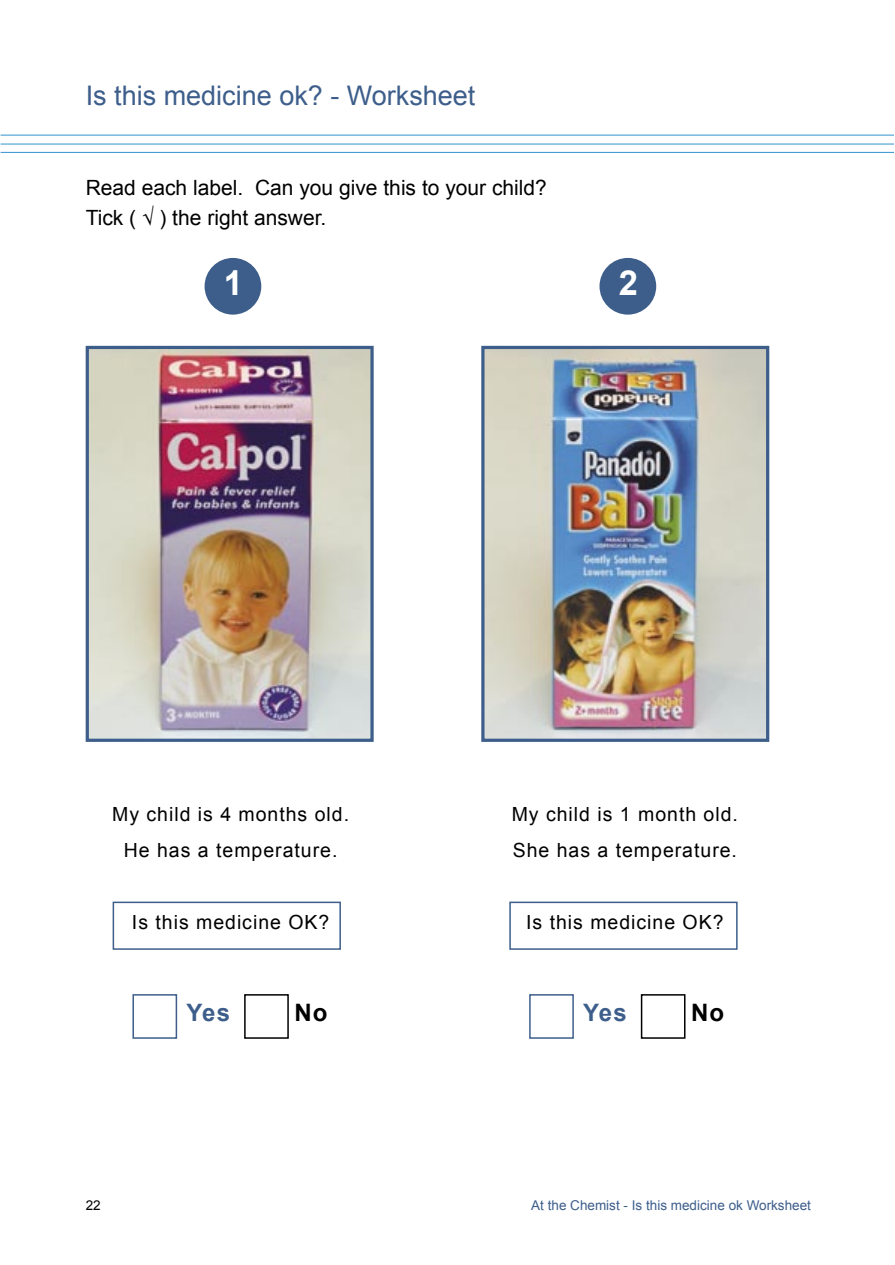
<style>
.page{position:relative;width:895px;height:1265px;background:#fff}
.page>*{position:absolute;margin:0;border:0;box-sizing:border-box;transform-origin:0 0}
.body_head_-_lesson_plan{font:700 34.5px "Arial";color:#fff}
.t1{font:27px "Arial";color:#3d5e8b}
.body_head_-_lesson_plan-2{font:700 24px "Arial";letter-spacing:.025em;color:#3d5e8b}
.body_head_-_lesson_plan-3{font:700 24px "Arial";color:#000}
._2{font:21px/30px "Arial";color:#000}
.body_head_-_lesson_plan-4{font:19.5px "Arial";letter-spacing:.05em;color:#000}
.t2{font:13.5px "Arial";color:#3d5e8b}
.t3{font:13.5px "Arial";color:#000}
</style>
<div class="page">
<hr style="left:1px;top:135px;width:893px;height:1px;background:#3394ce">
<hr style="left:1px;top:144px;width:893px;height:1px;background:#3394ce">
<hr style="left:1px;top:152px;width:893px;height:1px;background:#3394ce">
<img style="left:90px;top:350px;width:279px;height:388px">
<div style="left:86px;top:346px;width:287px;height:396px;border:3px solid #3d5e8b"></div>
<img style="left:485px;top:350px;width:280px;height:388px">
<div style="left:481px;top:346px;width:288px;height:396px;border:3px solid #3d5e8b"></div>
<div style="left:204px;top:258px;width:57px;height:57px;background:#3d5e8b;border-radius:50%"></div>
<div style="left:599px;top:258px;width:57px;height:57px;background:#3d5e8b;border-radius:50%"></div>
<div style="left:132px;top:994px;width:45px;height:44px;border:1px solid #3d5e8b"></div>
<div style="left:244px;top:994px;width:45px;height:44px;border:1px solid #000"></div>
<div style="left:529px;top:994px;width:45px;height:44px;border:1px solid #3d5e8b"></div>
<div style="left:641px;top:994px;width:44px;height:44px;border:1px solid #000"></div>
<div style="left:113px;top:901px;width:228px;height:48px;border:1px solid #3d5e8b"></div>
<div style="left:509px;top:901px;width:228px;height:48px;border:1px solid #3d5e8b"></div>
<p class="t1" style="left:86px;top:81px;width:391px">Is this medicine ok? - Worksheet</p>
<p class="_2" style="left:86px;top:173px;width:463px">Read each label. Can you give this to your child?<br>Tick ( √ ) the right answer.</p>
<p class="body_head_-_lesson_plan" style="left:224px;top:264px;width:21px">1</p>
<p class="body_head_-_lesson_plan" style="left:618px;top:264px;width:21px">2</p>
<p class="body_head_-_lesson_plan-4" style="left:112px;top:803px;width:238px">My child is 4 months old.</p>
<p class="body_head_-_lesson_plan-4" style="left:124px;top:839px;width:215px">He has a temperature.</p>
<p class="body_head_-_lesson_plan-4" style="left:132px;top:911px;width:199px">Is this medicine OK?</p>
<p class="body_head_-_lesson_plan-4" style="left:511px;top:803px;width:228px">My child is 1 month old.</p>
<p class="body_head_-_lesson_plan-4" style="left:512px;top:839px;width:226px">She has a temperature.</p>
<p class="body_head_-_lesson_plan-4" style="left:526px;top:911px;width:199px">Is this medicine OK?</p>
<p class="body_head_-_lesson_plan-2" style="left:186px;top:999px;width:45px">Yes</p>
<p class="body_head_-_lesson_plan-3" style="left:294px;top:999px;width:35px">No</p>
<p class="body_head_-_lesson_plan-2" style="left:583px;top:999px;width:45px">Yes</p>
<p class="body_head_-_lesson_plan-3" style="left:691px;top:999px;width:35px">No</p>
<p class="t3" style="left:86px;top:1197px;width:17px">22</p>
<p class="t2" style="left:531px;top:1197px;width:281px">At the Chemist - Is this medicine ok Worksheet</p>
</div>
